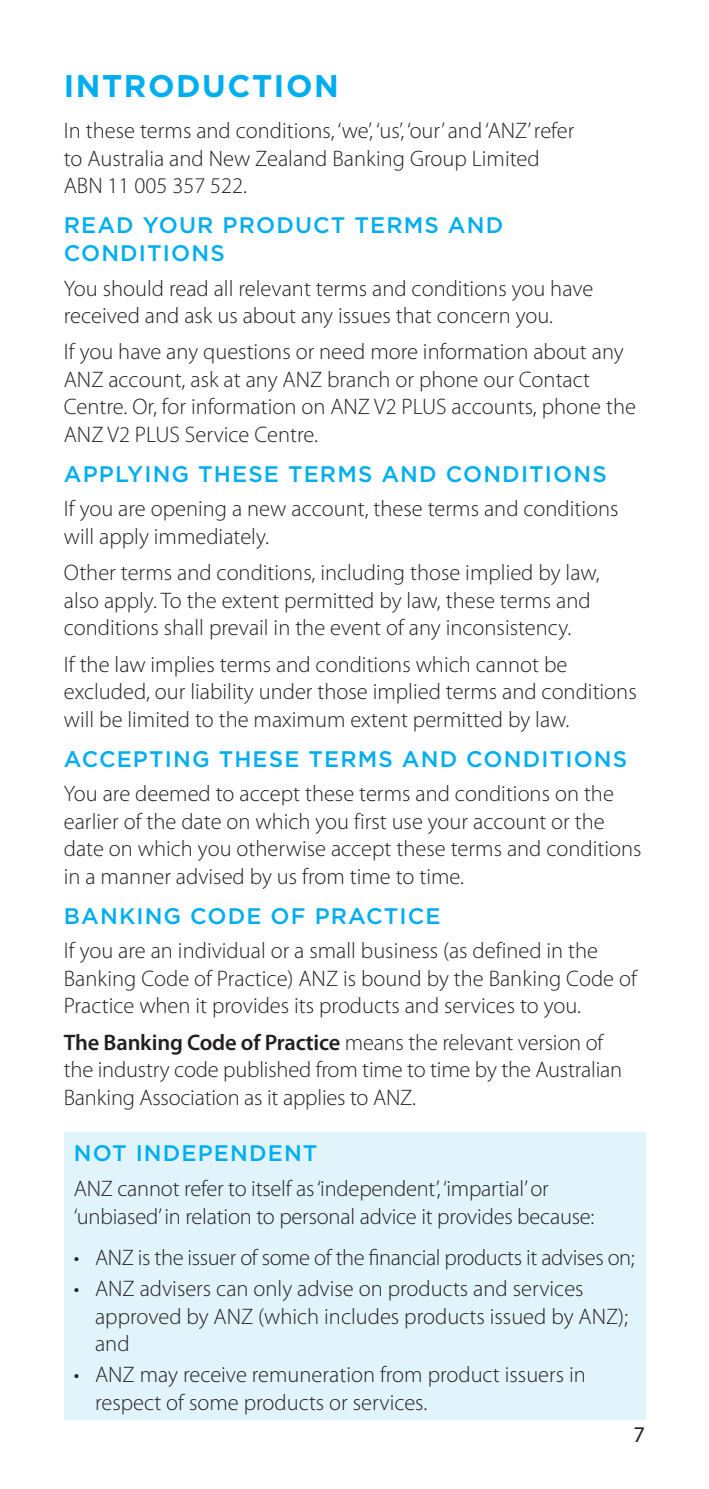
<style>
.page{position:relative;width:709px;height:1489px;background:#fff}
.page>*{position:absolute;margin:0;border:0;box-sizing:border-box;transform-origin:0 0}
.t1{font:700 31.25px "Gotham";letter-spacing:.05em;color:#00aeef}
.t2{font:300 22.5px/27.5px "Myriad Pro";color:#231f20}
.t3{font:500 22.5px/27.5px "Gotham";letter-spacing:.05em;color:#00aeef}
.t4{font:300 22.5px "Myriad Pro";letter-spacing:-.02em;color:#231f20}
.t5{font:22.5px "Myriad Pro";color:#231f20}
.s1{font-weight:600}
</style>
<div class="page">
<div style="left:64px;top:1132px;width:581px;height:287px;background:#e1f4fc"></div>
<h2 class="t1" style="left:64px;top:68px;width:276px">INTRODUCTION</h2>
<p class="t2" style="left:64px;top:117px;width:512px">In these terms and conditions, ‘we’, ‘us’, ‘our’ and ‘ANZ’ refer to Australia and New Zealand Banking Group Limited<br>ABN 11 005 357 522.</p>
<h3 class="t3" style="left:64px;top:211px;width:441px">READ YOUR PRODUCT TERMS AND<br>CONDITIONS</h3>
<p class="t2" style="left:64px;top:274px;width:531px">You should read all relevant terms and conditions you have received and ask us about any issues that concern you.</p>
<p class="t2" style="left:64px;top:338px;width:574px">If you have any questions or need more information about any ANZ account, ask at any ANZ branch or phone our Contact Centre. Or, for information on ANZ V2 PLUS accounts, phone the ANZ V2 PLUS Service Centre.</p>
<h3 class="t3" style="left:64px;top:459px;width:544px">APPLYING THESE TERMS AND CONDITIONS</h3>
<p class="t2" style="left:64px;top:495px;width:556px">If you are opening a new account, these terms and conditions will apply immediately.</p>
<p class="t2" style="left:64px;top:559px;width:537px">Other terms and conditions, including those implied by law, also apply. To the extent permitted by law, these terms and conditions shall prevail in the event of any inconsistency.</p>
<p class="t2" style="left:64px;top:650px;width:574px">If the law implies terms and conditions which cannot be excluded, our liability under those implied terms and conditions will be limited to the maximum extent permitted by law.</p>
<h3 class="t3" style="left:64px;top:744px;width:565px">ACCEPTING THESE TERMS AND CONDITIONS</h3>
<p class="t2" style="left:64px;top:779px;width:579px">You are deemed to accept these terms and conditions on the earlier of the date on which you first use your account or the date on which you otherwise accept these terms and conditions in a manner advised by us from time to time.</p>
<h3 class="t3" style="left:64px;top:901px;width:378px">BANKING CODE OF PRACTICE</h3>
<p class="t2" style="left:64px;top:936px;width:576px">If you are an individual or a small business (as defined in the<br>Banking Code of Practice) ANZ is bound by the Banking Code of<br>Practice when it provides its products and services to you.</p>
<p class="t2" style="left:64px;top:1028px;width:560px"><span class="s1">The Banking Code of Practice</span> means the relevant version of the industry code published from time to time by the Australian<br>Banking Association as it applies to ANZ.</p>
<h3 class="t3" style="left:74px;top:1139px;width:245px">NOT INDEPENDENT</h3>
<p class="t2" style="left:74px;top:1174px;width:522px">ANZ cannot refer to itself as ‘independent’, ‘impartial’ or ‘unbiased’ in relation to personal advice it provides because:</p>
<p class="t4" style="left:74px;top:1243px;width:562px">• ANZ is the issuer of some of the fnancial products it advises on;</p>
<p class="t2" style="left:95px;top:1274px;width:534px;text-indent:-21px">• ANZ advisers can only advise on products and services approved by ANZ (which includes products issued by ANZ); and</p>
<p class="t2" style="left:95px;top:1360px;width:492px;text-indent:-21px">• ANZ may receive remuneration from product issuers in respect of some products or services.</p>
<p class="t5" style="left:633px;top:1420px;width:13px">7</p>
</div>
